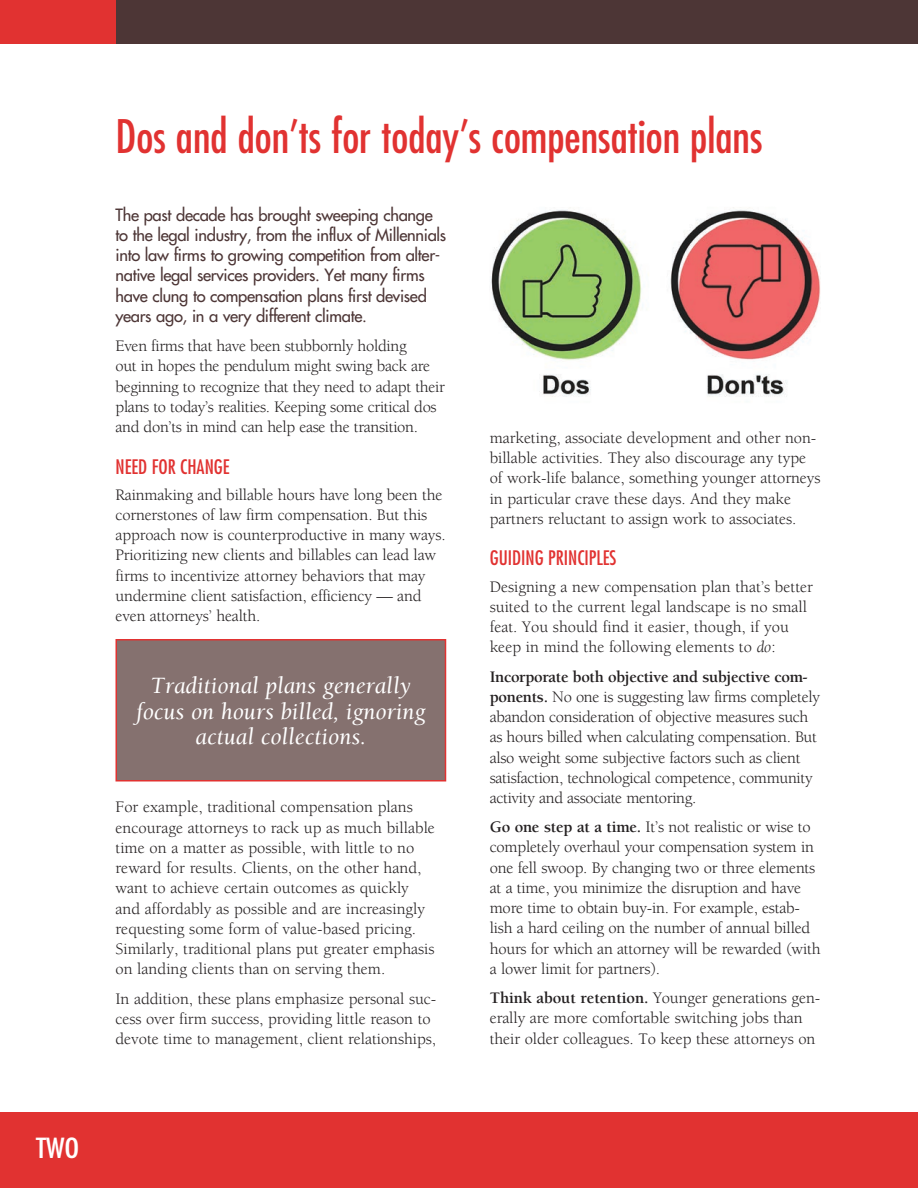
<style>
.page{position:relative;width:918px;height:1188px;background:#fff}
.page>*{position:absolute;margin:0;border:0;box-sizing:border-box;transform-origin:0 0}
.t1{font:condensed 45px "Futura Std";color:#e13231}
.t2{font:condensed 27px "Futura Std";color:#fff;scale:1.15 1}
.t3{font:italic 24px/25.5px "Berkeley Std";color:#fff;text-align:center}
.t4{font:condensed 19.5px "Futura Std";color:#e13231}
.t5{font:16.5px/20.2px "Berkeley Std";letter-spacing:-.01em;color:#231f20}
.t6{font:500 16.5px/20.2px "Futura Std";letter-spacing:-.02em;color:#4d3636}
.s1{font-style:italic}
.s2{font-weight:700}
</style>
<div class="page">
<div style="left:0;top:1112px;width:918px;height:76px;background:#e13231"></div>
<div style="left:0;top:0;width:918px;height:44px;background:#4d3636"></div>
<div style="left:0;top:0;width:116px;height:44px;background:#e13231"></div>
<img style="left:491px;top:207px;width:329px;height:190px">
<div style="left:116px;top:640px;width:330px;height:141px;background:#85716f"></div>
<div style="left:116px;top:639px;width:330px;height:143px;border:2px solid #e13231"></div>
<h2 class="t2" style="left:36px;top:1132px;width:39px">TWO</h2>
<h1 class="t1" style="left:116px;top:109px;width:648px">Dos and don’ts for today’s compensation plans</h1>
<p class="t6" style="left:116px;top:204px;width:332px">The past decade has brought sweeping change to the legal industry, from the influx of Millennials into law firms to growing competition from alter&shy;native legal services providers. Yet many firms have clung to compensation plans first devised years ago, in a very different climate.</p>
<p class="t5" style="left:116px;top:336px;width:331px">Even firms that have been stubbornly holding<br>out in hopes the pendulum might swing back are beginning to recognize that they need to adapt their plans to today’s realities. Keeping some critical dos and don’ts in mind can help ease the transition.</p>
<p class="t4" style="left:116px;top:455px;width:116px">NEED FOR CHANGE</p>
<p class="t5" style="left:116px;top:485px;width:332px">Rainmaking and billable hours have long been the cornerstones of law firm compensation. But this approach now is counterproductive in many ways.<br>Prioritizing new clients and billables can lead law firms to incentivize attorney behaviors that may undermine client satisfaction, efficiency — and even attorneys’ health.</p>
<h3 class="t3" style="left:136px;top:673px;width:291px">Traditional plans generally focus on hours billed, ignoring actual collections.</h3>
<p class="t5" style="left:116px;top:797px;width:321px">For example, traditional compensation plans encourage attorneys to rack up as much billable time on a matter as possible, with little to no reward for results. Clients, on the other hand, want to achieve certain outcomes as quickly and affordably as possible and are increasingly requesting some form of value-based pricing.<br>Similarly, traditional plans put greater emphasis on landing clients than on serving them.</p>
<p class="t5" style="left:116px;top:989px;width:322px">In addition, these plans emphasize personal suc&shy;cess over firm success, providing little reason to devote time to management, client relationships,</p>
<p class="t5" style="left:490px;top:428px;width:332px">marketing, associate development and other non&shy;billable activities. They also discourage any type of work-life balance, something younger attorneys in particular crave these days. And they make partners reluctant to assign work to associates.</p>
<p class="t4" style="left:490px;top:546px;width:128px">GUIDING PRINCIPLES</p>
<p class="t5" style="left:490px;top:577px;width:325px">Designing a new compensation plan that’s better suited to the current legal landscape is no small feat. You should find it easier, though, if you keep in mind the following elements to <span class="s1">do</span>:</p>
<p class="t5" style="left:490px;top:666px;width:332px"><span class="s2">Incorporate both objective and subjective com&shy;ponents.</span> No one is suggesting law firms completely abandon consideration of objective measures such as hours billed when calculating compensation. But also weight some subjective factors such as client satisfaction, technological competence, community activity and associate mentoring.</p>
<p class="t5" style="left:490px;top:817px;width:332px"><span class="s2">Go one step at a time.</span> It’s not realistic or wise to completely overhaul your compensation system in one fell swoop. By changing two or three elements at a time, you minimize the disruption and have more time to obtain buy-in. For example, estab&shy;lish a hard ceiling on the number of annual billed hours for which an attorney will be rewarded (with a lower limit for partners).</p>
<p class="t5" style="left:490px;top:988px;width:332px"><span class="s2">Think about retention.</span> Younger generations gen&shy;erally are more comfortable switching jobs than their older colleagues. To keep these attorneys on</p>
</div>
